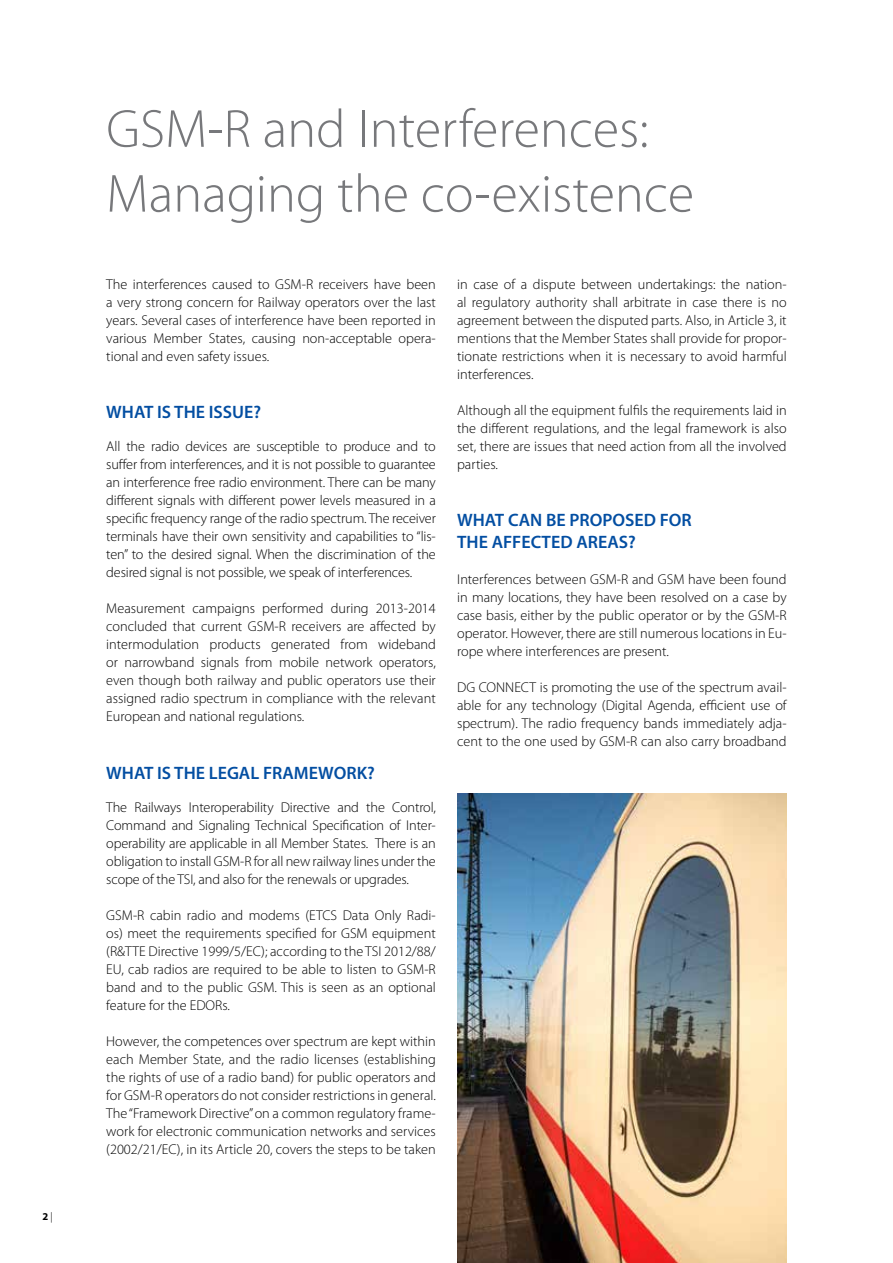
<style>
.page{position:relative;width:893px;height:1263px;background:#fff}
.page>*{position:absolute;margin:0;border:0;box-sizing:border-box;transform-origin:0 0}
.title1{font:300 54px/64.8px "Myriad Pro";color:#77787b}
.title3{font:600 18px/21.6px "Myriad Pro";color:#034ea2}
.text{font:300 14.25px/18px "Myriad Pro";color:#000;text-align:justify}
.t1{font:700 10.5px "Myriad Pro";color:#000}
.s1{font-weight:300}
</style>
<div class="page">
<img style="left:457px;top:794px;width:330px;height:469px">
<p class="t1" style="left:43px;top:1210px;width:12px">2 <span class="s1">|</span></p>
<p class="title1" style="left:106px;top:97px;width:589px">GSM-R and Interferences:<br>Managing the co-existence</p>
<p class="text" style="left:106px;top:275px;width:331px">The interferences caused to GSM-R receivers have been a very strong concern for Railway operators over the last years. Several cases of interference have been reported in various Member States, causing non-acceptable opera&shy;tional and even safety issues.</p>
<p class="title3" style="left:106px;top:401px;width:156px">WHAT IS THE ISSUE?</p>
<p class="text" style="left:106px;top:438px;width:331px">All the radio devices are susceptible to produce and to suffer from interferences, and it is not possible to guarantee an interference free radio environment. There can be many different signals with different power levels measured in a specific frequency range of the radio spectrum. The receiver terminals have their own sensitivity and capabilities to “lis&shy;ten” to the desired signal. When the discrimination of the desired signal is not possible, we speak of interferences.</p>
<p class="text" style="left:106px;top:600px;width:331px">Measurement campaigns performed during 2013-2014 concluded that current GSM-R receivers are affected by intermodulation products generated from wideband or narrowband signals from mobile network operators, even though both railway and public operators use their assigned radio spectrum in compliance with the relevant European and national regulations.</p>
<p class="title3" style="left:106px;top:761px;width:270px">WHAT IS THE LEGAL FRAMEWORK?</p>
<p class="text" style="left:106px;top:798px;width:331px">The Railways Interoperability Directive and the Control, Command and Signaling Technical Specification of Inter&shy;operability are applicable in all Member States. There is an obligation to install GSM-R for all new railway lines under the scope of the TSI, and also for the renewals or upgrades.</p>
<p class="text" style="left:106px;top:906px;width:331px">GSM-R cabin radio and modems (ETCS Data Only Radi&shy;os) meet the requirements specified for GSM equipment (R&amp;TTE Directive 1999/5/EC); according to the TSI 2012/88/ EU, cab radios are required to be able to listen to GSM-R band and to the public GSM. This is seen as an optional feature for the EDORs.</p>
<p class="text" style="left:106px;top:1032px;width:331px">However, the competences over spectrum are kept within each Member State, and the radio licenses (establishing the rights of use of a radio band) for public operators and for GSM-R operators do not consider restrictions in general.</p>
<p class="text" style="left:106px;top:1104px;width:331px">The “Framework Directive” on a common regulatory frame&shy;work for electronic communication networks and services (2002/21/EC), in its Article 20, covers the steps to be taken</p>
<p class="text" style="left:457px;top:275px;width:331px">in case of a dispute between undertakings: the nation&shy;al regulatory authority shall arbitrate in case there is no agreement between the disputed parts. Also, in Article 3, it mentions that the Member States shall provide for propor&shy;tionate restrictions when it is necessary to avoid harmful interferences.</p>
<p class="text" style="left:457px;top:401px;width:331px">Although all the equipment fulfils the requirements laid in the different regulations, and the legal framework is also set, there are issues that need action from all the involved parties.</p>
<p class="title3" style="left:457px;top:509px;width:236px">WHAT CAN BE PROPOSED FOR<br>THE AFFECTED AREAS?</p>
<p class="text" style="left:457px;top:570px;width:331px">Interferences between GSM-R and GSM have been found in many locations, they have been resolved on a case by case basis, either by the public operator or by the GSM-R operator. However, there are still numerous locations in Eu&shy;rope where interferences are present.</p>
<p class="text" style="left:457px;top:678px;width:331px">DG CONNECT is promoting the use of the spectrum avail&shy;able for any technology (Digital Agenda, efficient use of spectrum). The radio frequency bands immediately adja&shy;cent to the one used by GSM-R can also carry broadband</p>
</div>
